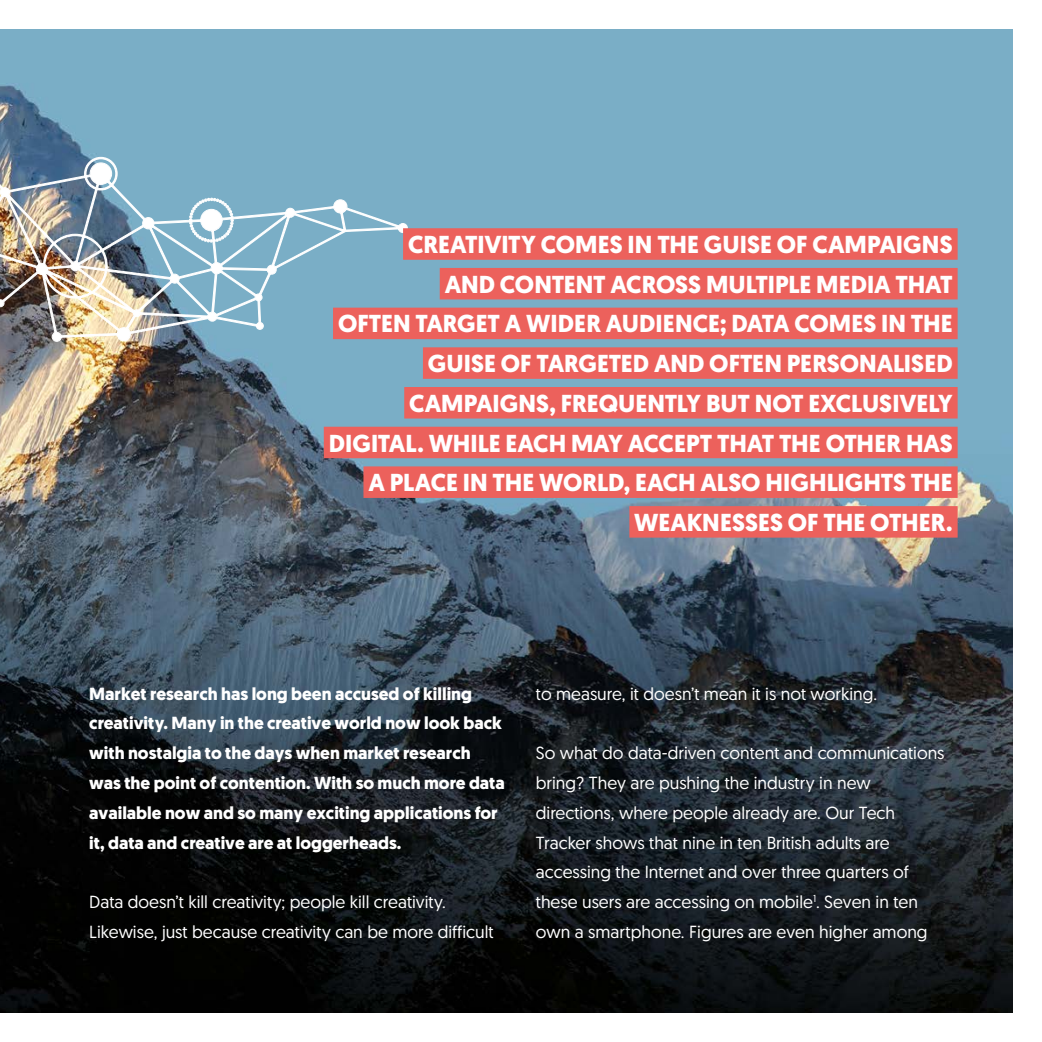
<style>
.page{position:relative;width:1042px;height:1042px;background:#fff}
.page>*{position:absolute;margin:0;border:0;box-sizing:border-box;transform-origin:0 0}
.t1{font:700 24.5px/39.7px "Geomanist";color:#fff;text-align:right}
.t2{font:17.5px/29.8px "Geomanist";color:#fff}
.t3{font:700 17.5px/29.8px "Geomanist";color:#fff}
</style>
<div class="page">
<img style="left:0;top:30px;width:1012px;height:982px">
<img style="left:0;top:158px;width:407px;height:192px">
<img style="left:0;top:158px;width:399px;height:179px">
<div style="left:403px;top:228px;width:554px;height:32px;background:#ec615c"></div>
<div style="left:440px;top:268px;width:517px;height:31px;background:#ec615c"></div>
<div style="left:333px;top:308px;width:624px;height:31px;background:#ec615c"></div>
<div style="left:423px;top:347px;width:534px;height:32px;background:#ec615c"></div>
<div style="left:404px;top:387px;width:553px;height:31px;background:#ec615c"></div>
<div style="left:324px;top:427px;width:633px;height:31px;background:#ec615c"></div>
<div style="left:363px;top:466px;width:594px;height:32px;background:#ec615c"></div>
<div style="left:629px;top:506px;width:328px;height:31px;background:#ec615c"></div>
<p class="t1" style="left:329px;top:225px;width:625px">CREATIVITY COMES IN THE GUISE OF CAMPAIGNS<br>AND CONTENT ACROSS MULTIPLE MEDIA THAT<br>OFTEN TARGET A WIDER AUDIENCE; DATA COMES IN THE GUISE OF TARGETED AND OFTEN PERSONALISED CAMPAIGNS, FREQUENTLY BUT NOT EXCLUSIVELY DIGITAL. WHILE EACH MAY ACCEPT THAT THE OTHER HAS A PLACE IN THE WORLD, EACH ALSO HIGHLIGHTS THE WEAKNESSES OF THE OTHER.</p>
<p class="t3" style="left:89px;top:678px;width:417px">Market research has long been accused of killing creativity. Many in the creative world now look back with nostalgia to the days when market research was the point of contention. With so much more data available now and so many exciting applications for it, data and creative are at loggerheads.</p>
<p class="t2" style="left:89px;top:886px;width:406px">Data doesn’t kill creativity; people kill creativity.<br>Likewise, just because creativity can be more difficult</p>
<p class="t2" style="left:536px;top:678px;width:343px">to measure, it doesn’t mean it is not working.</p>
<p class="t2" style="left:536px;top:737px;width:410px">So what do data-driven content and communications bring? They are pushing the industry in new directions, where people already are. Our Tech Tracker shows that nine in ten British adults are accessing the Internet and over three quarters of these users are accessing on mobile<sup>1</sup>. Seven in ten own a smartphone. Figures are even higher among</p>
</div>
